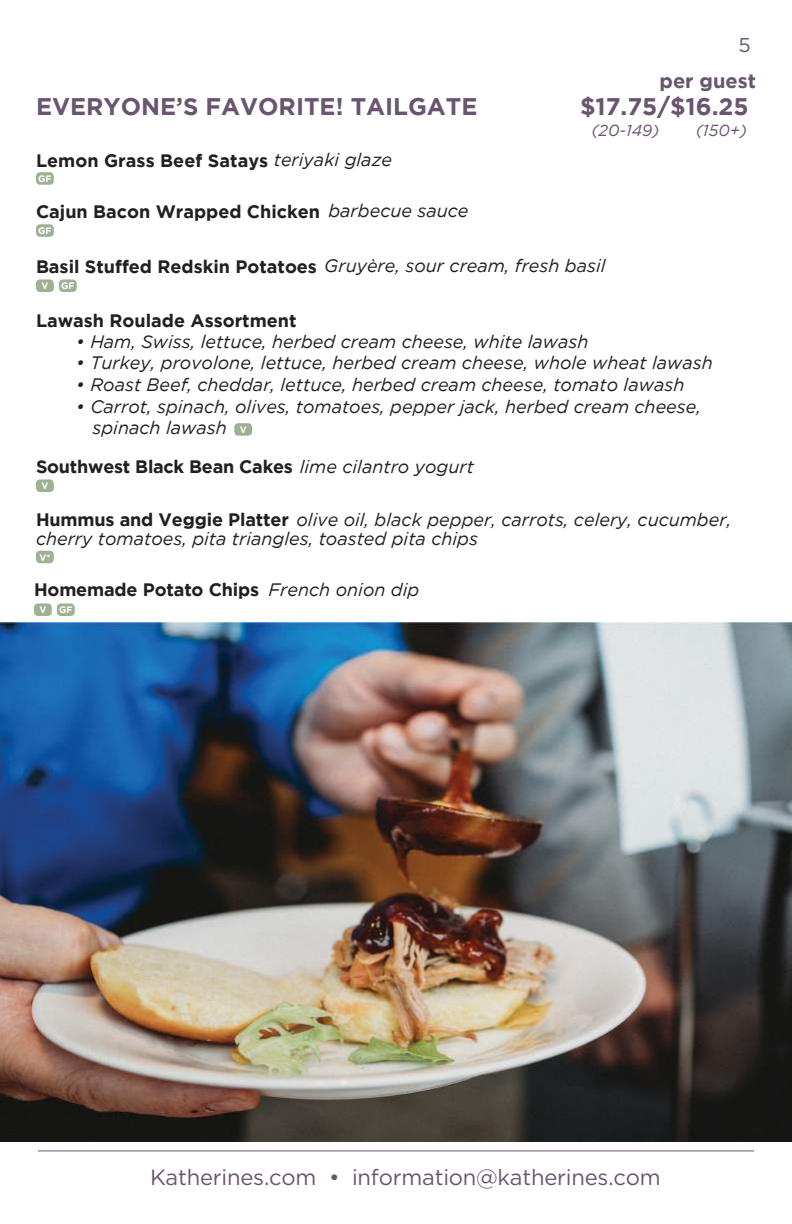
<style>
.page{position:relative;width:792px;height:1224px;background:#fff}
.page>*{position:absolute;margin:0;border:0;box-sizing:border-box;transform-origin:0 0}
.t1{font:700 24px "Gotham";color:#6a5570}
.t2{font:22px "Gotham HTF";letter-spacing:-.01em;color:#6a5570}
.t3{font:700 20px "Gotham";color:#6a5570}
.t4{font:20px "Gotham HTF";color:#6a5570}
.t5{font:italic 18px/21.6px "Gotham";color:#231f20}
.t6{font:700 18px "Gotham";color:#231f20}
.t7{font:italic 16px "Gotham";color:#6a5570}
.t8{font:700 9.4px "Gotham";color:#fff}
.s1{font-weight:400;font-style:italic}
.s2{font-weight:700;font-style:normal}
</style>
<div class="page">
<img style="left:0;top:622px;width:792px;height:519px">
<hr style="left:38px;top:1151px;width:716px;height:1px;background:#6a5570">
<div style="left:36px;top:551px;width:18px;height:12px;background:#9fb193;border-radius:4px"></div>
<div style="left:36px;top:172px;width:18px;height:13px;background:#9fb193;border-radius:4px"></div>
<div style="left:234px;top:423px;width:18px;height:13px;background:#9fb193;border-radius:4px"></div>
<div style="left:36px;top:224px;width:18px;height:13px;background:#9fb193;border-radius:4px"></div>
<div style="left:36px;top:279px;width:18px;height:13px;background:#9fb193;border-radius:4px"></div>
<div style="left:59px;top:279px;width:18px;height:13px;background:#9fb193;border-radius:4px"></div>
<div style="left:36px;top:479px;width:18px;height:13px;background:#9fb193;border-radius:4px"></div>
<div style="left:34px;top:603px;width:18px;height:13px;background:#9fb193;border-radius:4px"></div>
<div style="left:57px;top:603px;width:18px;height:13px;background:#9fb193;border-radius:4px"></div>
<p class="t4" style="left:739px;top:34px;width:14px">5</p>
<p class="t3" style="left:660px;top:69px;width:98px">per guest</p>
<h1 class="t1" style="left:36px;top:93px;width:443px">EVERYONE’S FAVORITE! TAILGATE</h1>
<h1 class="t1" style="left:580px;top:93px;width:170px">$17.75/$16.25</h1>
<p class="t6" style="left:36px;top:150px;width:358px">Lemon Grass Beef Satays <span class="s1">teriyaki glaze</span></p>
<p class="t6" style="left:36px;top:201px;width:434px">Cajun Bacon Wrapped Chicken <span class="s1">barbecue sauce</span></p>
<p class="t5" style="left:36px;top:255px;width:571px"><span class="s2">Basil Stuffed Redskin Potatoes</span> Gruyère, sour cream, fresh basil</p>
<p class="t7" style="left:592px;top:121px;width:69px">(20-149)</p>
<p class="t7" style="left:696px;top:121px;width:53px">(150+)</p>
<p class="t8" style="left:38px;top:173px;width:15px">GF</p>
<p class="t8" style="left:38px;top:225px;width:15px">GF</p>
<p class="t8" style="left:41px;top:281px;width:8px">V</p>
<p class="t8" style="left:61px;top:280px;width:15px">GF</p>
<p class="t6" style="left:36px;top:310px;width:262px">Lawash Roulade Assortment</p>
<p class="t5" style="left:76px;top:331px;width:514px">• Ham, Swiss, lettuce, herbed cream cheese, white lawash</p>
<p class="t5" style="left:76px;top:352px;width:638px">• Turkey, provolone, lettuce, herbed cream cheese, whole wheat lawash</p>
<p class="t5" style="left:76px;top:374px;width:610px">• Roast Beef, cheddar, lettuce, herbed cream cheese, tomato lawash</p>
<p class="t5" style="left:93px;top:395px;width:610px;text-indent:-16px">• Carrot, spinach, olives, tomatoes, pepper jack, herbed cream cheese, spinach lawash</p>
<p class="t8" style="left:240px;top:424px;width:8px">V</p>
<p class="t6" style="left:36px;top:456px;width:439px">Southwest Black Bean Cakes <span class="s1">lime cilantro yogurt</span></p>
<p class="t5" style="left:36px;top:509px;width:697px"><span class="s2">Hummus and Veggie Platter</span> olive oil, black pepper, carrots, celery, cucumber,</p>
<p class="t8" style="left:41px;top:481px;width:8px">V</p>
<p class="t5" style="left:36px;top:528px;width:444px">cherry tomatoes, pita triangles, toasted pita chips</p>
<p class="t8" style="left:39px;top:552px;width:12px">V*</p>
<p class="t6" style="left:34px;top:579px;width:387px">Homemade Potato Chips <span class="s1">French onion dip</span></p>
<p class="t8" style="left:39px;top:605px;width:8px">V</p>
<p class="t8" style="left:59px;top:604px;width:15px">GF</p>
<p class="t2" style="left:150px;top:1165px;width:512px">Katherines.com • information@katherines.com</p>
</div>
